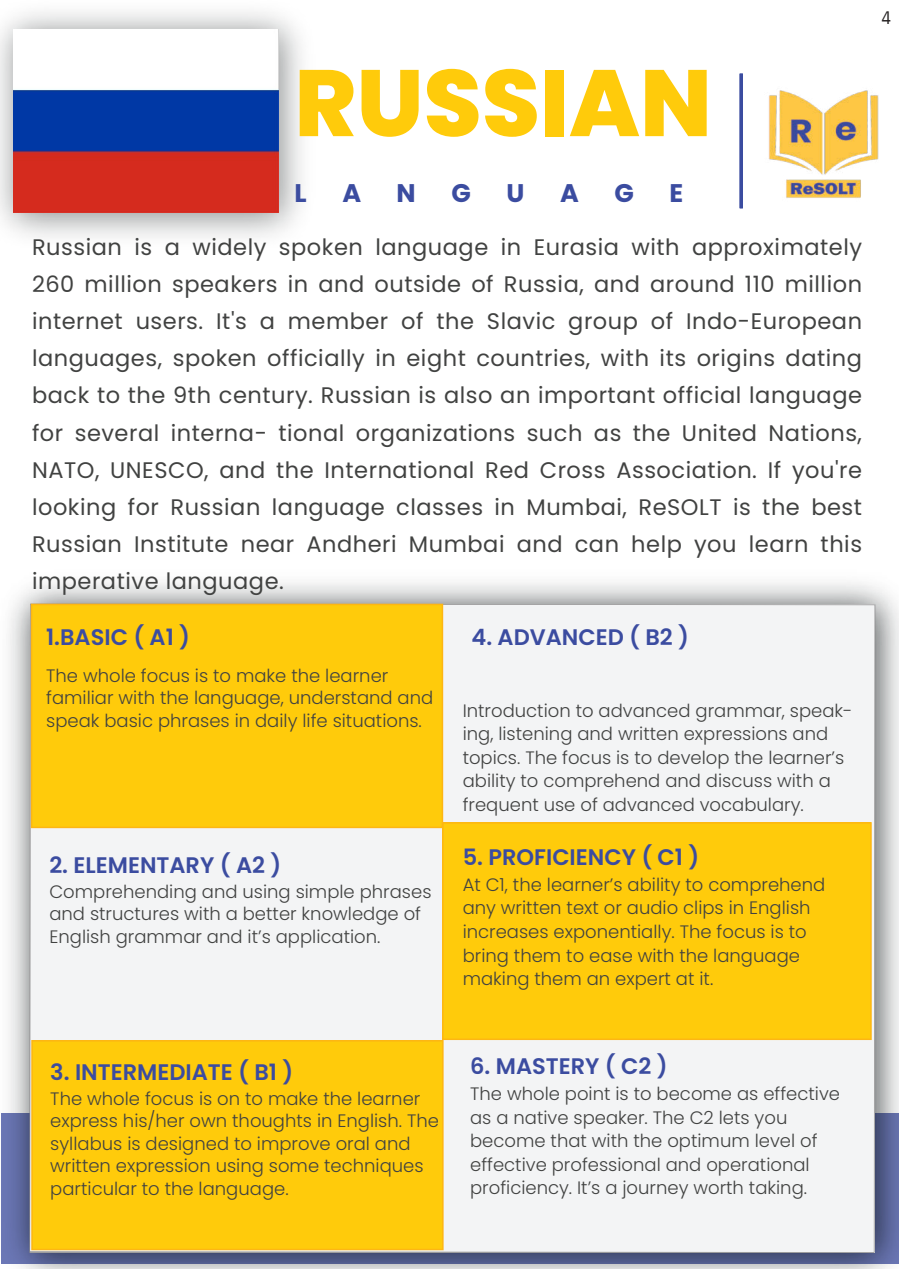
<style>
.page{position:relative;width:899px;height:1269px;background:#fff}
.page>*{position:absolute;margin:0;border:0;box-sizing:border-box;transform-origin:0 0}
.t1{font:800 94.05px "Poppins";color:#ffcb0b}
.t2{font:700 25.5px "Poppins";color:#3b4ca0}
.t3{font:22.5px/37.2px "Poppins";letter-spacing:.025em;color:#414241;text-align:justify}
.t4{font:600 22.5px "Poppins";color:#3b4ca0}
.t5{font:300 18px/23.7px "Poppins";color:#414241}
.t6{font:18px "IBM Plex Sans Cond";color:#231f20}
</style>
<div class="page">
<img style="left:1px;top:582px;width:898px;height:687px">
<div style="left:29px;top:604px;width:846px;height:649px;background:#f3f4f5"></div>
<div style="left:31px;top:604px;width:412px;height:224px;background:#ffcb0b"></div>
<div style="left:31px;top:1040px;width:413px;height:210px;background:#ffcb0b"></div>
<div style="left:442px;top:822px;width:430px;height:218px;background:#ffcb0b"></div>
<svg style="left:739px;top:73px;width:4px;height:136px"></svg>
<img style="left:768px;top:90px;width:111px;height:108px">
<img style="left:0;top:12px;width:302px;height:226px">
<img style="left:14px;top:29px;width:264px;height:184px">
<p class="t1" style="left:294px;top:37px;width:419px">RUSSIAN</p>
<p class="t2" style="left:294px;top:175px;width:14px">L</p>
<p class="t2" style="left:342px;top:175px;width:20px">A</p>
<h2 class="t2" style="left:397px;top:175px;width:21px">N</h2>
<p class="t2" style="left:451px;top:175px;width:21px">G</p>
<p class="t2" style="left:506px;top:175px;width:19px">U</p>
<p class="t2" style="left:560px;top:175px;width:20px">A</p>
<p class="t2" style="left:614px;top:175px;width:21px">G</p>
<p class="t2" style="left:669px;top:175px;width:15px">E</p>
<p class="t3" style="left:32px;top:228px;width:831px">Russian is a widely spoken language in Eurasia with approximately 260 million speakers in and outside of Russia, and around 110 million internet users. It's a member of the Slavic group of Indo-European languages, spoken officially in eight countries, with its origins dating back to the 9th century. Russian is also an important official language for several interna- tional organizations such as the United Nations, NATO, UNESCO, and the International Red Cross Association. If you're looking for Russian language classes in Mumbai, ReSOLT is the best Russian Institute near Andheri Mumbai and can help you learn this imperative language.</p>
<p class="t4" style="left:46px;top:621px;width:145px">1.BASIC ( A1 )</p>
<p class="t5" style="left:46px;top:664px;width:389px;line-height:22.5px">The whole focus is to make the learner familiar with the language, understand and speak basic phrases in daily life situations.</p>
<h3 class="t4" style="left:471px;top:621px;width:219px">4. ADVANCED ( B2 )</h3>
<p class="t5" style="left:463px;top:698px;width:391px">Introduction to advanced grammar, speak&shy;ing, listening and written expressions and topics. The focus is to develop the learner’s ability to comprehend and discuss with a frequent use of advanced vocabulary.</p>
<p class="t4" style="left:49px;top:850px;width:233px">2. ELEMENTARY ( A2 )</p>
<p class="t5" style="left:49px;top:880px;width:384px;line-height:22.5px">Comprehending and using simple phrases and structures with a better knowledge of<br>English grammar and it’s application.</p>
<p class="t4" style="left:463px;top:841px;width:238px">5. PROFICIENCY ( C1 )</p>
<p class="t5" style="left:463px;top:873px;width:364px">At C1, the learner’s ability to comprehend any written text or audio clips in English increases exponentially. The focus is to bring them to ease with the language making them an expert at it.</p>
<p class="t6" style="left:881px;top:5px;width:11px">4</p>
<h1 class="t4" style="left:50px;top:1056px;width:244px">3. INTERMEDIATE ( B1 )</h1>
<p class="t5" style="left:50px;top:1087px;width:390px;line-height:22.5px">The whole focus is on to make the learner express his/her own thoughts in English. The syllabus is designed to improve oral and written expression using some techniques particular to the language.</p>
<p class="t4" style="left:470px;top:1050px;width:199px">6. MASTERY ( C2 )</p>
<p class="t5" style="left:470px;top:1082px;width:371px">The whole point is to become as effective as a native speaker. The C2 lets you become that with the optimum level of effective professional and operational proficiency. It’s a journey worth taking.</p>
</div>
